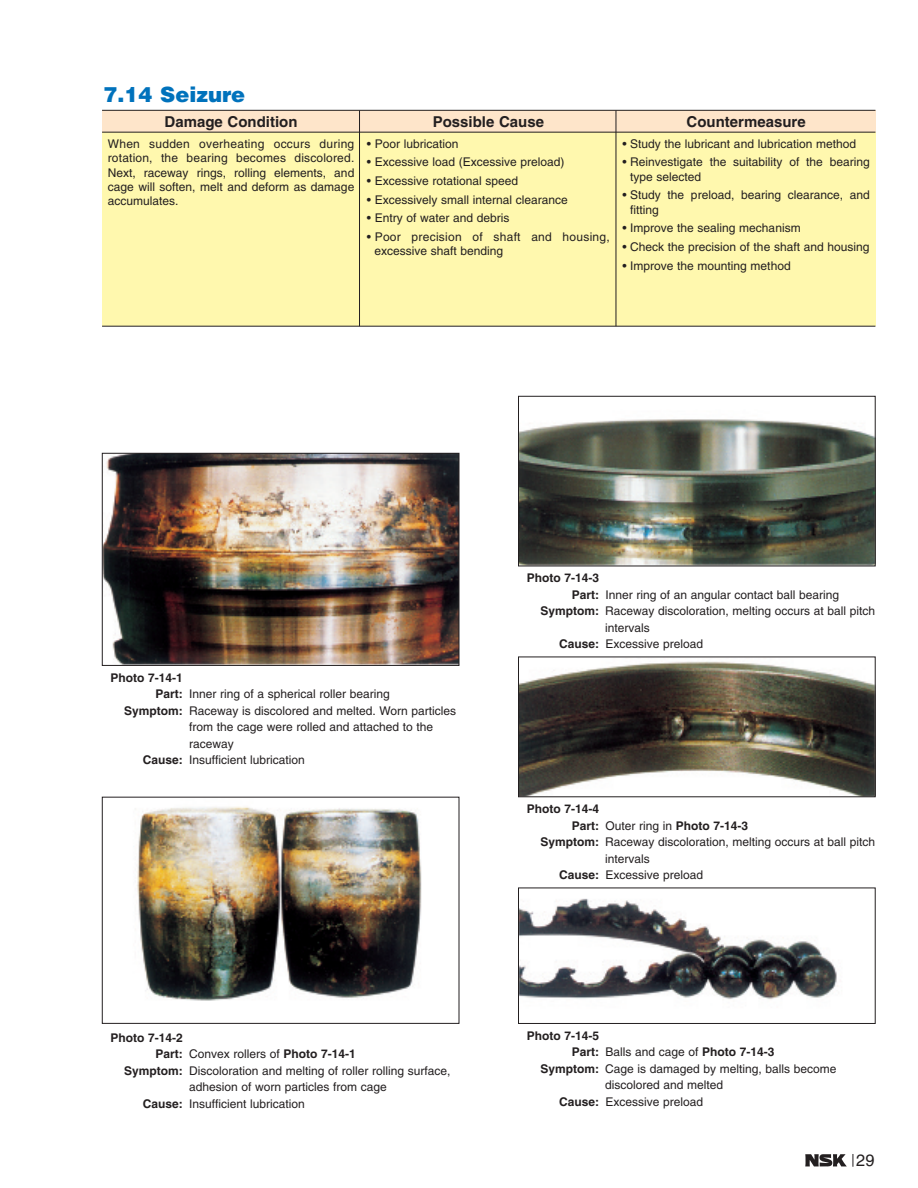
<style>
.page{position:relative;width:918px;height:1188px;background:#fff}
.page>*{position:absolute;margin:0;border:0;box-sizing:border-box;transform-origin:0 0}
.t1{font:900 21px "Helvetica";color:#0072bc}
.t2{font:16.5px "Helvetica";color:#231f20}
.t3{font:700 15px "Helvetica";color:#231f20}
.t4{font:12px/14.4px "Helvetica";color:#231f20}
.t5{font:700 12px "Helvetica";color:#231f20}
.t6{font:12px/14.4px "Helvetica";letter-spacing:.02em;color:#231f20}
.s1{font-weight:700}
.s2{font-weight:400}
</style>
<div class="page">
<div style="left:102px;top:128px;width:773px;height:198px;background:#fff8ae"></div>
<div style="left:102px;top:111px;width:773px;height:21px;background:#fee5ca"></div>
<hr style="left:102px;top:326px;width:773px;height:1px;background:#231f20">
<hr style="left:359px;top:110px;width:1px;height:216px;background:#231f20">
<hr style="left:616px;top:110px;width:1px;height:216px;background:#231f20">
<hr style="left:102px;top:110px;width:773px;height:1px;background:#231f20">
<hr style="left:102px;top:132px;width:773px;height:1px;background:#231f20">
<svg style="left:805px;top:1154px;width:42px;height:13px"></svg>
<svg style="left:853px;top:1154px;width:1px;height:13px"></svg>
<img style="left:104px;top:455px;width:353px;height:209px">
<div style="left:102px;top:453px;width:357px;height:213px;border:1px solid #231f20"></div>
<img style="left:137px;top:806px;width:285px;height:195px">
<div style="left:102px;top:797px;width:357px;height:227px;border:1px solid #231f20"></div>
<img style="left:520px;top:419px;width:353px;height:145px">
<div style="left:518px;top:396px;width:357px;height:170px;border:1px solid #231f20"></div>
<img style="left:520px;top:661px;width:353px;height:134px">
<div style="left:518px;top:657px;width:357px;height:140px;border:1px solid #231f20"></div>
<img style="left:520px;top:898px;width:317px;height:102px">
<div style="left:518px;top:888px;width:357px;height:136px;border:1px solid #231f20"></div>
<h1 class="t1" style="left:104px;top:82px;width:143px">7.14 Seizure</h1>
<p class="t3" style="left:165px;top:116px;width:134px">Damage Condition</p>
<p class="t4" style="left:108px;top:137px;width:248px;text-align:justify">When sudden overheating occurs during rotation, the bearing becomes discolored.<br>Next, raceway rings, rolling elements, and cage will soften, melt and deform as damage accumulates.</p>
<p class="t3" style="left:433px;top:116px;width:113px">Possible Cause</p>
<p class="t4" style="left:367px;top:137px;width:93px">• Poor lubrication</p>
<p class="t4" style="left:367px;top:156px;width:199px">• Excessive load (Excessive preload)</p>
<p class="t4" style="left:367px;top:175px;width:153px">• Excessive rotational speed</p>
<p class="t4" style="left:367px;top:193px;width:202px">• Excessively small internal clearance</p>
<p class="t4" style="left:367px;top:212px;width:144px">• Entry of water and debris</p>
<p class="t6" style="left:375px;top:231px;width:237px;text-indent:-8px">• Poor precision of shaft and housing, excessive shaft bending</p>
<p class="t3" style="left:687px;top:116px;width:121px">Countermeasure</p>
<p class="t4" style="left:623px;top:137px;width:235px">• Study the lubricant and lubrication method</p>
<p class="t4" style="left:630px;top:156px;width:241px;text-indent:-8px">• Reinvestigate the suitability of the bearing type selected</p>
<p class="t4" style="left:630px;top:189px;width:241px;text-indent:-8px">• Study the preload, bearing clearance, and fitting</p>
<p class="t4" style="left:623px;top:222px;width:180px">• Improve the sealing mechanism</p>
<p class="t4" style="left:623px;top:241px;width:248px">• Check the precision of the shaft and housing</p>
<p class="t4" style="left:623px;top:259px;width:170px">• Improve the mounting method</p>
<p class="t5" style="left:527px;top:573px;width:74px">Photo 7-14-3</p>
<p class="t4" style="left:572px;top:589px;width:269px"><span class="s1">Part:</span> Inner ring of an angular contact ball bearing</p>
<p class="t4" style="left:540px;top:605px;width:336px"><span class="s1">Symptom:</span> Raceway discoloration, melting occurs at ball pitch</p>
<p class="t4" style="left:605px;top:622px;width:46px">intervals</p>
<p class="t4" style="left:559px;top:638px;width:146px"><span class="s1">Cause:</span> Excessive preload</p>
<p class="t5" style="left:111px;top:673px;width:74px">Photo 7-14-1</p>
<p class="t4" style="left:156px;top:688px;width:236px"><span class="s1">Part:</span> Inner ring of a spherical roller bearing</p>
<p class="t4" style="left:124px;top:705px;width:334px"><span class="s1">Symptom:</span> Raceway is discolored and melted. Worn particles</p>
<p class="t4" style="left:189px;top:721px;width:246px">from the cage were rolled and attached to the</p>
<p class="t4" style="left:189px;top:738px;width:46px">raceway</p>
<p class="t4" style="left:143px;top:754px;width:163px"><span class="s1">Cause:</span> Insufficient lubrication</p>
<p class="t5" style="left:111px;top:1033px;width:74px">Photo 7-14-2</p>
<p class="t5" style="left:156px;top:1049px;width:202px">Part: <span class="s2">Convex rollers of</span> Photo 7-14-1</p>
<p class="t4" style="left:124px;top:1064px;width:328px"><span class="s1">Symptom:</span> Discoloration and melting of roller rolling surface,</p>
<p class="t4" style="left:189px;top:1081px;width:199px">adhesion of worn particles from cage</p>
<p class="t4" style="left:143px;top:1097px;width:163px"><span class="s1">Cause:</span> Insufficient lubrication</p>
<p class="t5" style="left:527px;top:804px;width:74px">Photo 7-14-4</p>
<p class="t5" style="left:572px;top:821px;width:178px">Part: <span class="s2">Outer ring in</span> Photo 7-14-3</p>
<p class="t4" style="left:540px;top:836px;width:336px"><span class="s1">Symptom:</span> Raceway discoloration, melting occurs at ball pitch</p>
<p class="t4" style="left:605px;top:852px;width:46px">intervals</p>
<p class="t4" style="left:559px;top:869px;width:146px"><span class="s1">Cause:</span> Excessive preload</p>
<p class="t5" style="left:527px;top:1031px;width:74px">Photo 7-14-5</p>
<p class="t5" style="left:572px;top:1047px;width:204px">Part: <span class="s2">Balls and cage of</span> Photo 7-14-3</p>
<p class="t4" style="left:540px;top:1063px;width:298px"><span class="s1">Symptom:</span> Cage is damaged by melting, balls become</p>
<p class="t4" style="left:605px;top:1079px;width:120px">discolored and melted</p>
<p class="t4" style="left:559px;top:1096px;width:146px"><span class="s1">Cause:</span> Excessive preload</p>
<h2 class="t2" style="left:856px;top:1154px;width:20px">29</h2>
</div>
